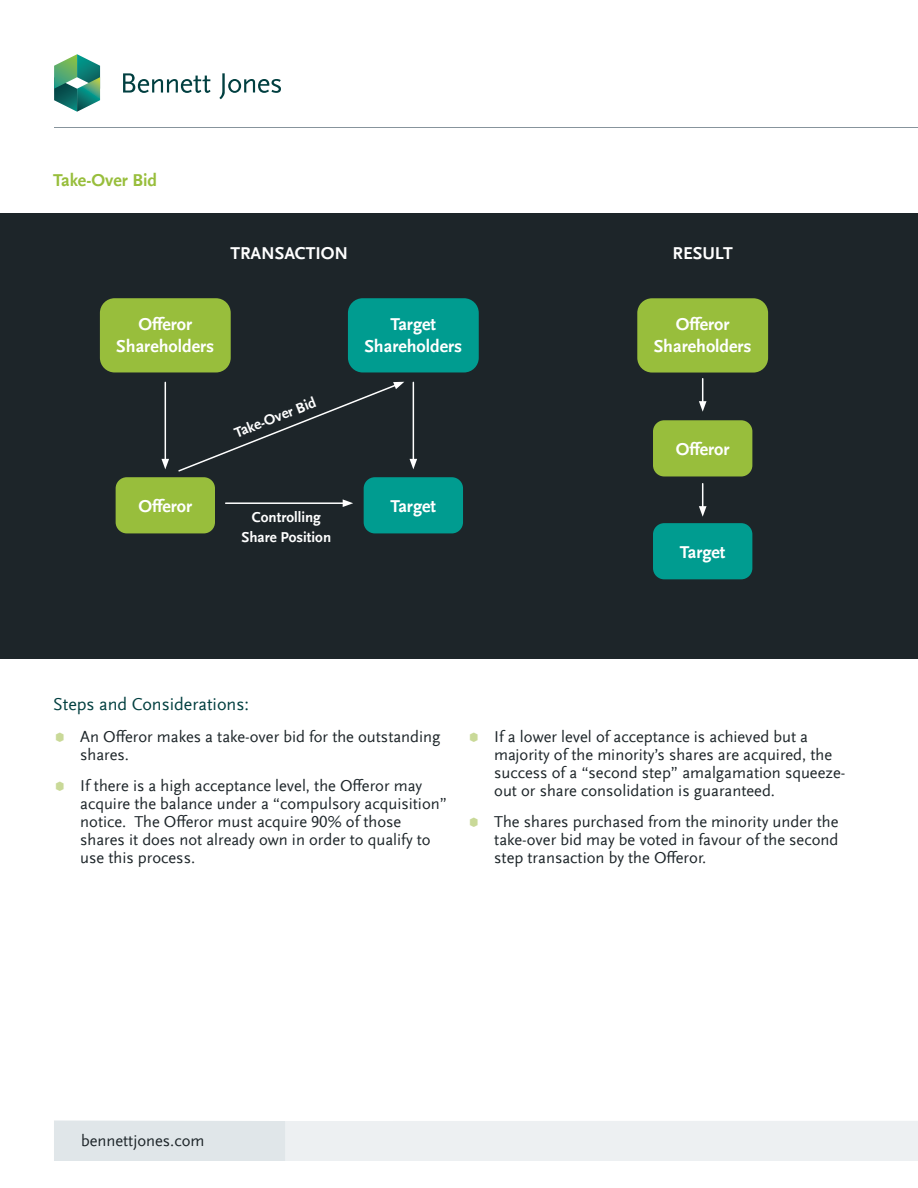
<style>
.page{position:relative;width:918px;height:1188px;background:#fff}
.page>*{position:absolute;margin:0;border:0;box-sizing:border-box;transform-origin:0 0}
.Green_Midnight_Subhe{font:700 18px "Scala Sans Offc";color:#fff}
.Green_Midnight_Subhe-2{font:18px "Scala Sans Offc";color:#023f40}
.Green_Heading{font:700 18px "Scala Sans Offc";color:#fff}
.Green_Heading-2{font:700 18px "Scala Sans Offc";color:#98be3c}
.t1{font:16.5px/18px "Scala Sans Offc";color:#1d2529}
.Green_Midnight_Subhe-3{font:700 15px/19.5px "Scala Sans Offc";color:#fff;text-align:center}
</style>
<div class="page">
<hr style="left:54px;top:127px;width:864px;height:1px;background:#87949c">
<div style="left:0;top:213px;width:918px;height:445px;background:#1d2529"></div>
<div style="left:100px;top:298px;width:131px;height:74px;background:#98be3c;border-radius:15px"></div>
<div style="left:348px;top:298px;width:131px;height:74px;background:#009c90;border-radius:15px"></div>
<div style="left:116px;top:477px;width:99px;height:56px;background:#98be3c;border-radius:11px"></div>
<div style="left:364px;top:477px;width:99px;height:56px;background:#009c90;border-radius:11px"></div>
<hr style="left:165px;top:382px;width:1px;height:79px;background:#fff">
<svg style="left:161px;top:459px;width:8px;height:10px"></svg>
<hr style="left:226px;top:502px;width:119px;height:2px;background:#fff">
<svg style="left:343px;top:499px;width:10px;height:8px"></svg>
<svg style="left:178px;top:382px;width:226px;height:90px"></svg>
<div style="left:637px;top:298px;width:131px;height:75px;background:#98be3c;border-radius:15px"></div>
<div style="left:653px;top:420px;width:99px;height:56px;background:#98be3c;border-radius:11px"></div>
<svg style="left:699px;top:379px;width:8px;height:33px"></svg>
<div style="left:653px;top:523px;width:99px;height:56px;background:#009c90;border-radius:11px"></div>
<svg style="left:699px;top:484px;width:8px;height:33px"></svg>
<hr style="left:413px;top:382px;width:1px;height:79px;background:#fff">
<svg style="left:410px;top:459px;width:7px;height:10px"></svg>
<svg style="left:54px;top:1121px;width:864px;height:40px;background:#e9edef"></svg>
<svg style="left:123px;top:73px;width:88px;height:20px"></svg>
<svg style="left:219px;top:73px;width:62px;height:26px"></svg>
<svg style="left:54px;top:54px;width:46px;height:58px"></svg>
<h1 class="Green_Heading-2" style="left:53px;top:170px;width:105px">Take-Over Bid</h1>
<h1 class="Green_Heading" style="left:230px;top:243px;width:119px">TRANSACTION</h1>
<h1 class="Green_Heading" style="left:673px;top:243px;width:62px">RESULT</h1>
<p class="Green_Midnight_Subhe" style="left:138px;top:314px;width:55px">Offeror</p>
<p class="Green_Midnight_Subhe" style="left:116px;top:336px;width:99px">Shareholders</p>
<p class="Green_Midnight_Subhe-3" style="left:231px;top:424px;width:88px;rotate:-21deg">Take-Over Bid</p>
<p class="Green_Midnight_Subhe" style="left:391px;top:314px;width:47px">Target</p>
<p class="Green_Midnight_Subhe" style="left:364px;top:336px;width:99px">Shareholders</p>
<p class="Green_Midnight_Subhe" style="left:676px;top:314px;width:55px">Offeror</p>
<p class="Green_Midnight_Subhe" style="left:654px;top:336px;width:99px">Shareholders</p>
<p class="Green_Midnight_Subhe" style="left:676px;top:439px;width:55px">Offeror</p>
<p class="Green_Midnight_Subhe" style="left:138px;top:496px;width:55px">Offeror</p>
<p class="Green_Midnight_Subhe" style="left:391px;top:496px;width:47px">Target</p>
<p class="Green_Midnight_Subhe-3" style="left:241px;top:508px;width:91px">Controlling<br>Share Position</p>
<p class="Green_Midnight_Subhe" style="left:680px;top:542px;width:47px">Target</p>
<p class="Green_Midnight_Subhe-2" style="left:53px;top:695px;width:197px">Steps and Considerations:</p>
<p class="t1" style="left:80px;top:728px;width:362px">An Offeror makes a take-over bid for the outstanding shares.</p>
<p class="t1" style="left:80px;top:777px;width:368px">If there is a high acceptance level, the Offeror may acquire the balance under a “compulsory acquisition” notice. The Offeror must acquire 90% of those shares it does not already own in order to qualify to use this process.</p>
<p class="t1" style="left:494px;top:728px;width:353px">If a lower level of acceptance is achieved but a majority of the minority’s shares are acquired, the success of a “second step” amalgamation squeeze&shy;out or share consolidation is guaranteed.</p>
<p class="t1" style="left:494px;top:813px;width:346px;text-align:justify">The shares purchased from the minority under the take-over bid may be voted in favour of the second step transaction by the Offeror.</p>
<p class="t1" style="left:81px;top:1132px;width:125px">bennettjones.com</p>
</div>
